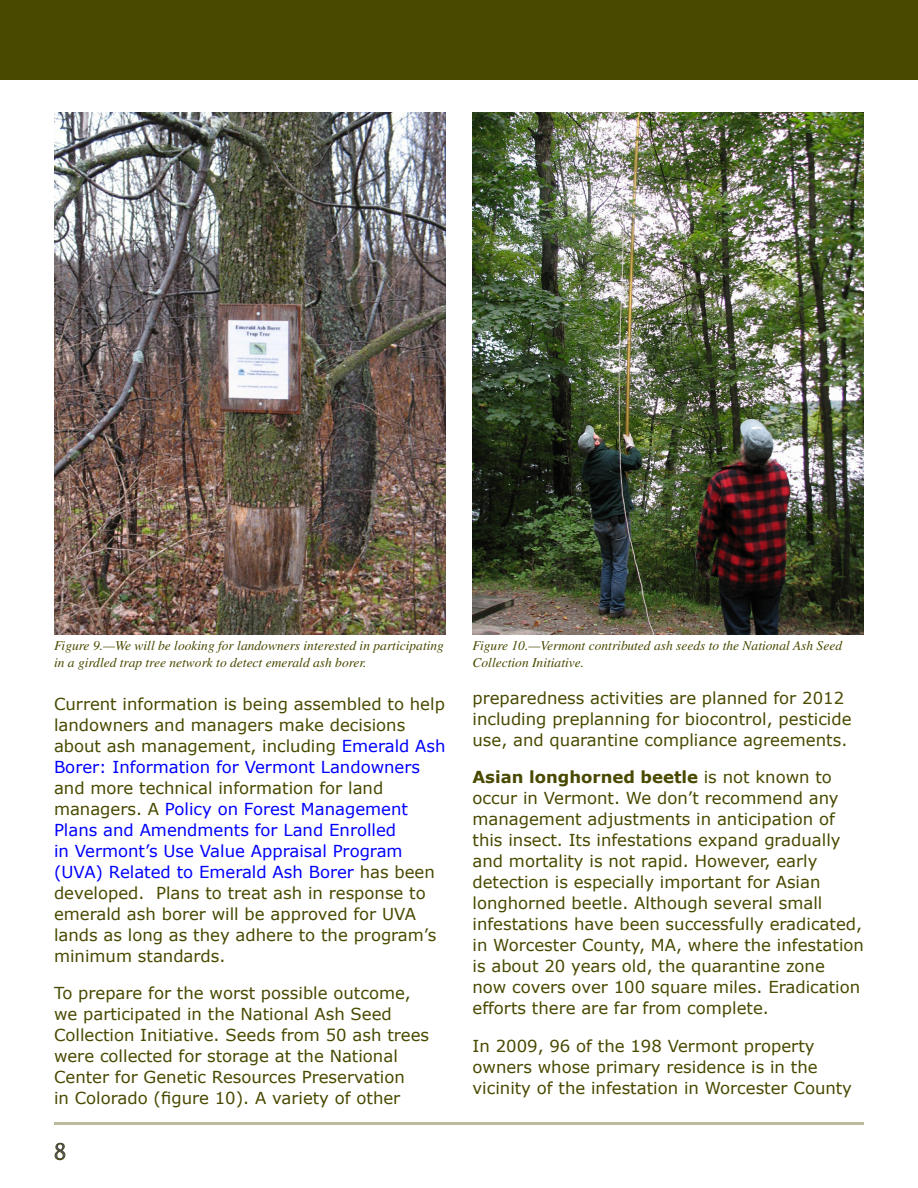
<style>
.page{position:relative;width:918px;height:1188px;background:#fff}
.page>*{position:absolute;margin:0;border:0;box-sizing:border-box;transform-origin:0 0}
.t1{font:21px "Trajan Pro";color:#49495a}
.text_body1{font:16.5px/21px "Verdana";color:#494900}
.t2{font:italic 13.5px/16.2px "Times";color:#494900}
.s1{color:#00f}
.s2{font-weight:700}
</style>
<div class="page">
<div style="left:0;top:0;width:918px;height:79px;background:#494900"></div>
<svg style="left:54px;top:1143px;width:12px;height:17px"></svg>
<hr style="left:54px;top:1122px;width:810px;height:3px;background:#494900">
<img style="left:54px;top:112px;width:392px;height:522px">
<img style="left:472px;top:112px;width:392px;height:522px">
<p class="t2" style="left:54px;top:638px;width:392px">Figure 9.—We will be looking for landowners interested in participating in a girdled trap tree network to detect emerald ash borer.</p>
<p class="t2" style="left:472px;top:638px;width:371px">Figure 10.—Vermont contributed ash seeds to the National Ash Seed<br>Collection Initiative.</p>
<p class="text_body1" style="left:54px;top:693px;width:393px">Current information is being assembled to help landowners and managers make decisions about ash management, including <span class="s1">Emerald Ash Borer: Information for Vermont Landowners </span>and more technical information for land managers. A <span class="s1">Policy on Forest Management Plans and Amendments for Land Enrolled<br>in Vermont’s Use Value Appraisal Program (UVA) Related to Emerald Ash Borer</span> has been developed. Plans to treat ash in response to emerald ash borer will be approved for UVA lands as long as they adhere to the program’s minimum standards.</p>
<p class="text_body1" style="left:54px;top:982px;width:377px">To prepare for the worst possible outcome, we participated in the National Ash Seed Collection Initiative. Seeds from 50 ash trees were collected for storage at the National Center for Genetic Resources Preservation<br>in Colorado (figure 10). A variety of other</p>
<p class="t1" style="left:54px;top:1138px;width:13px">8</p>
<p class="text_body1" style="left:472px;top:687px;width:381px">preparedness activities are planned for 2012 including preplanning for biocontrol, pesticide use, and quarantine compliance agreements.</p>
<p class="text_body1" style="left:472px;top:766px;width:393px"><span class="s2">Asian longhorned beetle</span> is not known to occur in Vermont. We don’t recommend any management adjustments in anticipation of this insect. Its infestations expand gradually and mortality is not rapid. However, early detection is especially important for Asian longhorned beetle. Although several small infestations have been successfully eradicated, in Worcester County, MA, where the infestation is about 20 years old, the quarantine zone<br>now covers over 100 square miles. Eradication efforts there are far from complete.</p>
<p class="text_body1" style="left:472px;top:1035px;width:381px">In 2009, 96 of the 198 Vermont property owners whose primary residence is in the vicinity of the infestation in Worcester County</p>
</div>
